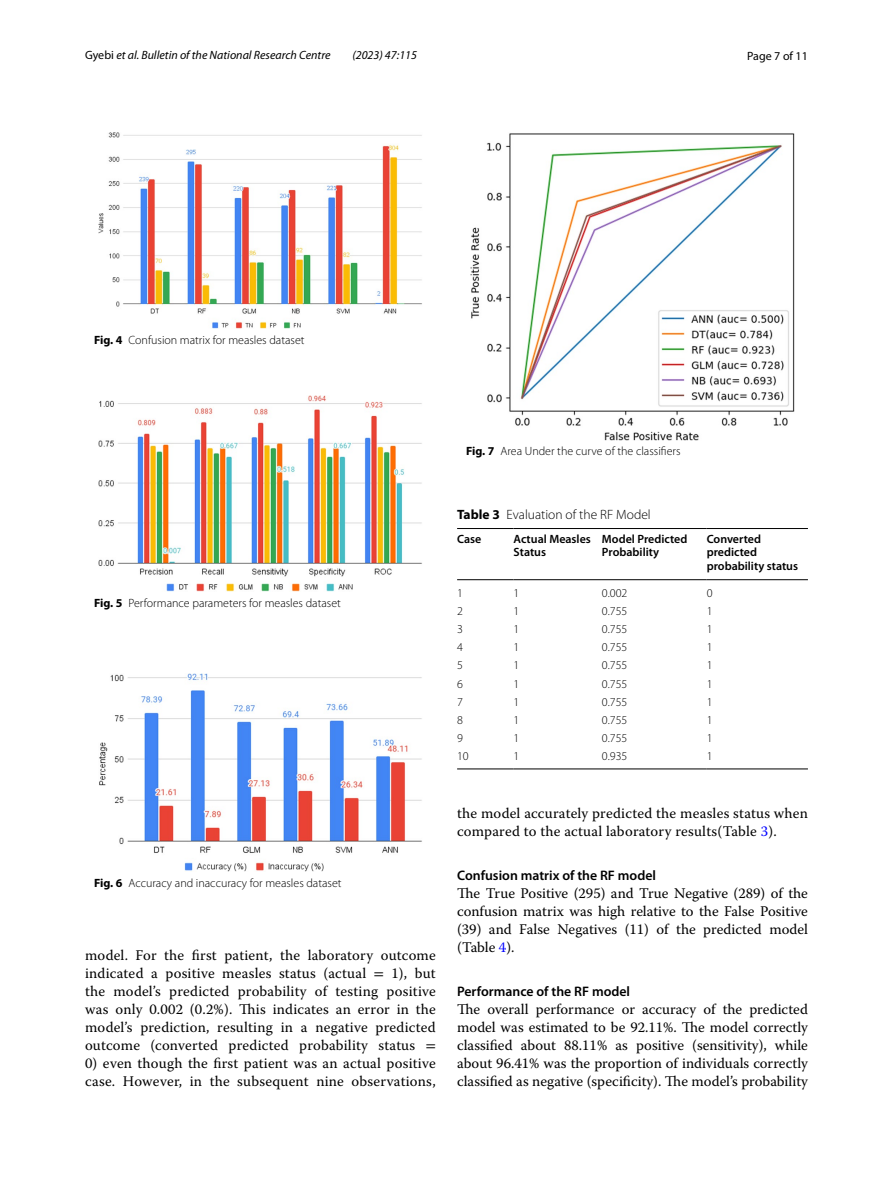
<style>
.page{position:relative;width:893px;height:1187px;background:#fff}
.page>*{position:absolute;margin:0;border:0;box-sizing:border-box;transform-origin:0 0}
.t1{font:14.7px/18px "Warnock Pro";letter-spacing:.015em;color:#000;text-align:justify}
.t2{font:600 13.8px "Myriad Pro";color:#000}
.t3{font:300 13.5px "Myriad Pro";color:#000}
.t4{font:300 12px "Myriad Pro";color:#000}
.t5{font:600 12px/13.5px "Myriad Pro";color:#000}
.t6{font:italic 12px "Myriad Pro";color:#000}
.t7{font:12px "Myriad Pro";color:#000}
.s1{font-style:normal}
.s2{font-weight:700}
.s3{font-family:"STIX"}
.s4{color:#00f}
</style>
<div class="page">
<img style="left:99px;top:133px;width:323px;height:195px">
<img style="left:99px;top:396px;width:323px;height:195px">
<img style="left:99px;top:673px;width:323px;height:198px">
<img style="left:471px;top:133px;width:323px;height:307px">
<hr style="left:457px;top:528px;width:57px;height:1px;background:#000">
<hr style="left:457px;top:579px;width:57px;height:1px;background:#000">
<hr style="left:514px;top:528px;width:88px;height:1px;background:#000">
<hr style="left:514px;top:579px;width:88px;height:1px;background:#000">
<hr style="left:602px;top:528px;width:105px;height:1px;background:#000">
<hr style="left:602px;top:579px;width:105px;height:1px;background:#000">
<hr style="left:707px;top:528px;width:101px;height:1px;background:#000">
<hr style="left:707px;top:579px;width:101px;height:1px;background:#000">
<hr style="left:457px;top:768px;width:57px;height:1px;background:#000">
<hr style="left:514px;top:768px;width:88px;height:1px;background:#000">
<hr style="left:602px;top:768px;width:105px;height:1px;background:#000">
<hr style="left:707px;top:768px;width:101px;height:1px;background:#000">
<p class="t6" style="left:85px;top:48px;width:247px"><span class="s1">Gyebi</span> et al. Bulletin of the National Research Centre</p>
<p class="t6" style="left:352px;top:48px;width:66px">(2023) 47:115</p>
<p class="t7" style="left:747px;top:48px;width:62px">Page 7 of 11</p>
<p class="t4" style="left:94px;top:333px;width:212px"><span class="s2">Fig. 4</span> Confusion matrix for measles dataset</p>
<p class="t4" style="left:94px;top:596px;width:248px"><span class="s2">Fig. 5</span> Performance parameters for measles dataset</p>
<p class="t4" style="left:94px;top:875px;width:249px"><span class="s2">Fig. 6</span> Accuracy and inaccuracy for measles dataset</p>
<p class="t1" style="left:85px;top:946px;width:352px">model. For the first patient, the laboratory outcome indicated a positive measles status (actual <span class="s3">=</span> 1), but the model’s predicted probability of testing positive was only 0.002 (0.2%). This indicates an error in the model’s prediction, resulting in a negative predicted outcome (converted predicted probability status <span class="s3">=</span></p>
<p class="t1" style="left:85px;top:1054px;width:352px">0) even though the first patient was an actual positive case. However, in the subsequent nine observations,</p>
<p class="t4" style="left:466px;top:445px;width:216px"><span class="s2">Fig. 7</span> Area Under the curve of the classifiers</p>
<p class="t3" style="left:457px;top:506px;width:195px"><span class="s2">Table 3</span> Evaluation of the RF Model</p>
<p class="t5" style="left:457px;top:532px;width:26px">Case</p>
<p class="t5" style="left:514px;top:532px;width:79px">Actual Measles<br>Status</p>
<p class="t5" style="left:602px;top:532px;width:87px">Model Predicted<br>Probability</p>
<p class="t5" style="left:707px;top:532px;width:93px">Converted predicted probability status</p>
<p class="t4" style="left:457px;top:586px;width:7px">1</p>
<p class="t4" style="left:514px;top:586px;width:7px">1</p>
<p class="t4" style="left:602px;top:586px;width:27px">0.002</p>
<p class="t4" style="left:707px;top:586px;width:7px">0</p>
<p class="t4" style="left:457px;top:604px;width:7px">2</p>
<p class="t4" style="left:514px;top:604px;width:7px">1</p>
<p class="t4" style="left:602px;top:604px;width:27px">0.755</p>
<p class="t4" style="left:707px;top:604px;width:7px">1</p>
<p class="t4" style="left:457px;top:622px;width:7px">3</p>
<p class="t4" style="left:514px;top:622px;width:7px">1</p>
<p class="t4" style="left:602px;top:622px;width:27px">0.755</p>
<p class="t4" style="left:707px;top:622px;width:7px">1</p>
<p class="t4" style="left:457px;top:640px;width:7px">4</p>
<p class="t4" style="left:514px;top:640px;width:7px">1</p>
<p class="t4" style="left:602px;top:640px;width:27px">0.755</p>
<p class="t4" style="left:707px;top:640px;width:7px">1</p>
<p class="t4" style="left:457px;top:659px;width:7px">5</p>
<p class="t4" style="left:514px;top:659px;width:7px">1</p>
<p class="t4" style="left:602px;top:659px;width:27px">0.755</p>
<p class="t4" style="left:707px;top:659px;width:7px">1</p>
<p class="t4" style="left:457px;top:677px;width:7px">6</p>
<p class="t4" style="left:514px;top:677px;width:7px">1</p>
<p class="t4" style="left:602px;top:677px;width:27px">0.755</p>
<p class="t4" style="left:707px;top:677px;width:7px">1</p>
<p class="t4" style="left:457px;top:695px;width:7px">7</p>
<p class="t4" style="left:514px;top:695px;width:7px">1</p>
<p class="t4" style="left:602px;top:695px;width:27px">0.755</p>
<p class="t4" style="left:707px;top:695px;width:7px">1</p>
<p class="t4" style="left:457px;top:713px;width:7px">8</p>
<p class="t4" style="left:514px;top:713px;width:7px">1</p>
<p class="t4" style="left:602px;top:713px;width:27px">0.755</p>
<p class="t4" style="left:707px;top:713px;width:7px">1</p>
<p class="t4" style="left:457px;top:731px;width:7px">9</p>
<p class="t4" style="left:514px;top:731px;width:7px">1</p>
<p class="t4" style="left:602px;top:731px;width:27px">0.755</p>
<p class="t4" style="left:707px;top:731px;width:7px">1</p>
<p class="t4" style="left:457px;top:749px;width:13px">10</p>
<p class="t4" style="left:514px;top:749px;width:7px">1</p>
<p class="t4" style="left:602px;top:749px;width:27px">0.935</p>
<p class="t4" style="left:707px;top:749px;width:7px">1</p>
<p class="t1" style="left:457px;top:804px;width:352px">the model accurately predicted the measles status when compared to the actual laboratory results(Table <span class="s4">3</span>).</p>
<p class="t2" style="left:457px;top:866px;width:200px">Confusion matrix of the RF model</p>
<p class="t1" style="left:457px;top:884px;width:352px">The True Positive (295) and True Negative (289) of the confusion matrix was high relative to the False Positive (39) and False Negatives (11) of the predicted model (Table <span class="s4">4</span>).</p>
<p class="t2" style="left:457px;top:982px;width:175px">Performance of the RF model</p>
<p class="t1" style="left:457px;top:1000px;width:352px">The overall performance or accuracy of the predicted model was estimated to be 92.11%. The model correctly classified about 88.11% as positive (sensitivity), while about 96.41% was the proportion of individuals correctly classified as negative (specificity). The model’s probability</p>
</div>
